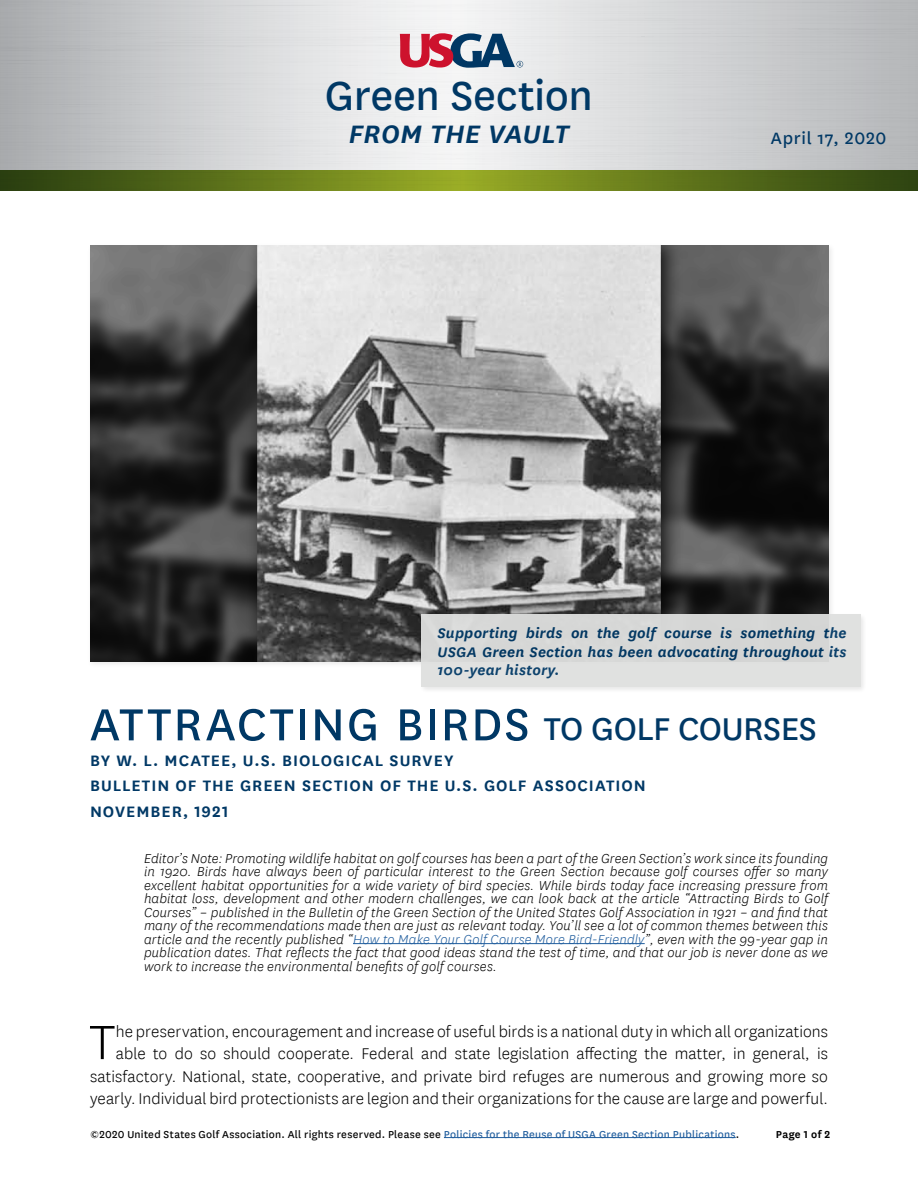
<style>
.page{position:relative;width:918px;height:1188px;background:#fff}
.page>*{position:absolute;margin:0;border:0;box-sizing:border-box;transform-origin:0 0}
.t1{font:300 56.25px "National";color:#000}
.t2{font:52.5px "National";letter-spacing:.035em;color:#003865}
.t3{font:48px "National";letter-spacing:-.01em;color:#003865}
.t4{font:italic 600 30px "National";letter-spacing:.015em;color:#003865}
.t5{font:19.5px "National";letter-spacing:.035em;color:#003865}
.t6{font:300 18px/22.5px "National";letter-spacing:.005em;color:#000;text-align:right}
.t7{font:600 18px/25.5px "National";letter-spacing:.055em;color:#003865}
.t8{font:italic 600 16.5px/18.8px "National";letter-spacing:.01em;color:#003865;text-align:justify}
.t9{font:italic 300 15px/13.5px "National";letter-spacing:.01em;color:#000;text-align:justify}
.t10{font:12px "National";letter-spacing:.025em;color:#000}
.t11{font:600 12px "National";letter-spacing:.035em;color:#000}
.s1{font-size:37.5px}
.s2{color:#215e9e}
</style>
<div class="page">
<hr style="left:353px;top:943px;width:292px;height:1px;background:#215e9e">
<svg style="left:0;top:0;width:918px;height:191px"></svg>
<svg style="left:0;top:171px;width:918px;height:19px"></svg>
<div style="left:87px;top:243px;width:749px;height:426px;background:#000;opacity:.09"></div>
<img style="left:90px;top:246px;width:739px;height:415px">
<div style="left:418px;top:612px;width:450px;height:82px;background:#000;opacity:.11"></div>
<div style="left:421px;top:615px;width:439px;height:72px;background:#d7d8d7"></div>
<hr style="left:444px;top:1137px;width:292px;height:1px;background:#215e9e">
<h3 class="t3" style="left:325px;top:63px;width:270px">Green Section</h3>
<h3 class="t4" style="left:349px;top:114px;width:222px">FROM THE VAULT</h3>
<h3 class="t5" style="left:771px;top:125px;width:117px">April 17, 2020</h3>
<p class="t8" style="left:437px;top:623px;width:411px">Supporting birds on the golf course is something the USGA Green Section has been advocating throughout its 100-year history.</p>
<h2 class="t2" style="left:90px;top:689px;width:728px">ATTRACTING BIRDS <span class="s1">TO GOLF COURSES</span></h2>
<p class="t7" style="left:90px;top:746px;width:557px">BY W. L. MCATEE, U.S. BIOLOGICAL SURVEY<br>BULLETIN OF THE GREEN SECTION OF THE U.S. GOLF ASSOCIATION<br>NOVEMBER, 1921</p>
<p class="t9" style="left:144px;top:851px;width:686px">Editor’s Note: Promoting wildlife habitat on golf courses has been a part of the Green Section’s work since its founding in 1920. Birds have always been of particular interest to the Green Section because golf courses offer so many excellent habitat opportunities for a wide variety of bird species. While birds today face increasing pressure from habitat loss, development and other modern challenges, we can look back at the article “Attracting Birds to Golf Courses” – published in the Bulletin of the Green Section of the United States Golf Association in 1921 – and find that many of the recommendations made then are just as relevant today. You’ll see a lot of common themes between this article and the recently published “<span class="s2">How to Make Your Golf Course More Bird-Friendly</span>”, even with the 99-year gap in publication dates. That reflects the fact that good ideas stand the test of time, and that our job is never done as we work to increase the environmental benefits of golf courses.</p>
<p class="t6" style="left:90px;top:1019px;width:740px">he preservation, encouragement and increase of useful birds is a national duty in which all organizations able to do so should cooperate. Federal and state legislation affecting the matter, in general, is satisfactory. National, state, cooperative, and private bird refuges are numerous and growing more so yearly. Individual bird protectionists are legion and their organizations for the cause are large and powerful.</p>
<h1 class="t1" style="left:89px;top:1007px;width:28px">T</h1>
<p class="t10" style="left:91px;top:1126px;width:650px">©2020 United States Golf Association. All rights reserved. Please see <span class="s2">Policies for the Reuse of USGA Green Section Publications</span>.</p>
<p class="t11" style="left:776px;top:1126px;width:56px">Page 1 of 2</p>
</div>
